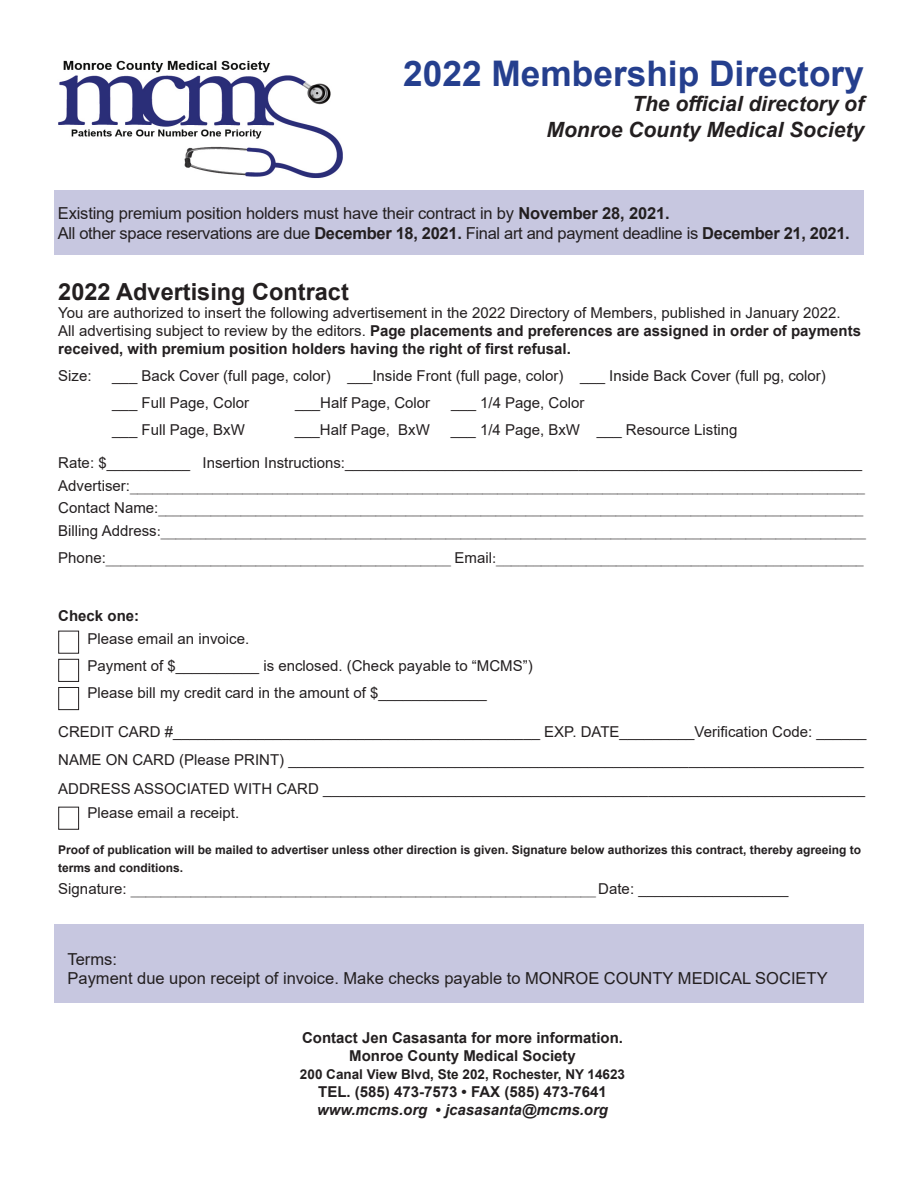
<style>
.page{position:relative;width:918px;height:1188px;background:#fff}
.page>*{position:absolute;margin:0;border:0;box-sizing:border-box;transform-origin:0 0}
.t1{font:700 35.25px "Arial";color:#253f8e}
.t2{font:700 23.55px "Arial";color:#231f20}
.t3{font:italic 700 21px "Arial";color:#231f20}
.t4{font:16.5px "Arial";letter-spacing:-.01em;color:#231f20}
.t5{font:15px/18px "Arial";color:#231f20}
.t6{font:15px "Times New Roman";color:#231f20}
.t7{font:700 15px "Arial";color:#231f20}
.t8{font:italic 700 15px "Arial";color:#231f20}
.t9{font:700 13.5px "Arial";color:#231f20}
.t10{font:700 12px/18px "Arial";color:#231f20}
.s1{font-weight:700}
.s2{font-family:"Arial"}
.s3{font-style:normal}
</style>
<div class="page">
<div style="left:54px;top:190px;width:810px;height:65px;background:#c7c7e0"></div>
<div style="left:54px;top:924px;width:810px;height:79px;background:#c7c7e0"></div>
<img style="left:58px;top:60px;width:285px;height:118px">
<div style="left:58px;top:631px;width:21px;height:23px;border:1px solid #231f20"></div>
<div style="left:58px;top:659px;width:21px;height:23px;border:1px solid #231f20"></div>
<div style="left:58px;top:807px;width:21px;height:23px;border:1px solid #231f20"></div>
<div style="left:58px;top:687px;width:21px;height:23px;border:1px solid #231f20"></div>
<p class="t1" style="left:403px;top:49px;width:462px">2022 Membership Directory</p>
<p class="t3" style="left:632px;top:90px;width:233px">The official directory of</p>
<p class="t3" style="left:547px;top:115px;width:319px">Monroe County Medical Society</p>
<p class="t4" style="left:58px;top:202px;width:613px">Existing premium position holders must have their contract in by <span class="s1">November 28, 2021.</span></p>
<p class="t4" style="left:58px;top:221px;width:794px">All other space reservations are due <span class="s1">December 18, 2021.</span> Final art and payment deadline is <span class="s1">December 21, 2021.</span></p>
<p class="t2" style="left:58px;top:275px;width:292px">2022 Advertising Contract</p>
<p class="t5" style="left:58px;top:304px;width:804px">You are authorized to insert the following advertisement in the 2022 Directory of Members, published in January 2022.<br>All advertising subject to review by the editors. <span class="s1">Page placements and preferences are assigned in order of payments received, with premium position holders having the right of first refusal.</span></p>
<p class="t5" style="left:58px;top:367px;width:35px">Size:</p>
<p class="t5" style="left:112px;top:367px;width:715px">___ Back Cover (full page, color) ___Inside Front (full page, color) ___ Inside Back Cover (full pg, color)</p>
<p class="t5" style="left:112px;top:394px;width:138px">___ Full Page, Color</p>
<p class="t5" style="left:295px;top:394px;width:137px">___Half Page, Color</p>
<p class="t5" style="left:451px;top:394px;width:135px">___ 1/4 Page, Color</p>
<p class="t5" style="left:112px;top:421px;width:134px">___ Full Page, BxW</p>
<p class="t5" style="left:295px;top:421px;width:137px">___Half Page, BxW</p>
<p class="t5" style="left:451px;top:421px;width:288px">___ 1/4 Page, BxW ___ Resource Listing</p>
<p class="t5" style="left:58px;top:454px;width:805px">Rate: $__________ Insertion Instructions:______________________________________________________________</p>
<p class="t6" style="left:58px;top:475px;width:808px"><span class="s2">Advertiser:</span>__________________________________________________________________________________________________</p>
<p class="t6" style="left:58px;top:497px;width:807px"><span class="s2">Contact Name:</span>______________________________________________________________________________________________</p>
<p class="t6" style="left:58px;top:520px;width:809px"><span class="s2">Billing Address</span>:______________________________________________________________________________________________</p>
<p class="t6" style="left:58px;top:547px;width:807px"><span class="s2">Phone:</span>______________________________________________ <span class="s2">Email</span>:_________________________________________________</p>
<p class="t7" style="left:58px;top:605px;width:82px">Check one:</p>
<p class="t5" style="left:88px;top:629px;width:163px">Please email an invoice.</p>
<p class="t5" style="left:88px;top:656px;width:447px">Payment of $__________ is enclosed. (Check payable to “MCMS”)</p>
<p class="t5" style="left:88px;top:683px;width:401px">Please bill my credit card in the amount of $_____________</p>
<p class="t5" style="left:58px;top:717px;width:810px;line-height:28.5px">CREDIT CARD #____________________________________________ EXP. DATE_________Verification Code: ______<br>NAME ON CARD (Please PRINT) _____________________________________________________________________</p>
<p class="t5" style="left:87px;top:776px;width:779px;line-height:24px;text-indent:-29px">ADDRESS ASSOCIATED WITH CARD _________________________________________________________________<br>Please email a receipt.</p>
<p class="t10" style="left:58px;top:841px;width:804px">Proof of publication will be mailed to advertiser unless other direction is given. Signature below authorizes this contract, thereby agreeing to terms and conditions.</p>
<p class="t6" style="left:58px;top:879px;width:732px"><span class="s2">Signature:</span> ______________________________________________________________ <span class="s2">Date: __________________</span></p>
<p class="t4" style="left:68px;top:947px;width:51px">Terms:</p>
<p class="t4" style="left:68px;top:967px;width:762px">Payment due upon receipt of invoice. Make checks payable to MONROE COUNTY MEDICAL SOCIETY</p>
<p class="t7" style="left:302px;top:1028px;width:322px">Contact Jen Casasanta for more information.</p>
<p class="t7" style="left:349px;top:1046px;width:228px">Monroe County Medical Society</p>
<p class="t9" style="left:300px;top:1065px;width:327px">200 Canal View Blvd, Ste 202, Rochester, NY 14623</p>
<p class="t7" style="left:318px;top:1082px;width:290px">TEL. (585) 473-7573 • FAX (585) 473-7641</p>
<p class="t8" style="left:317px;top:1100px;width:293px">www.mcms.org <span class="s3">•</span> jcasasanta@mcms.org</p>
</div>
